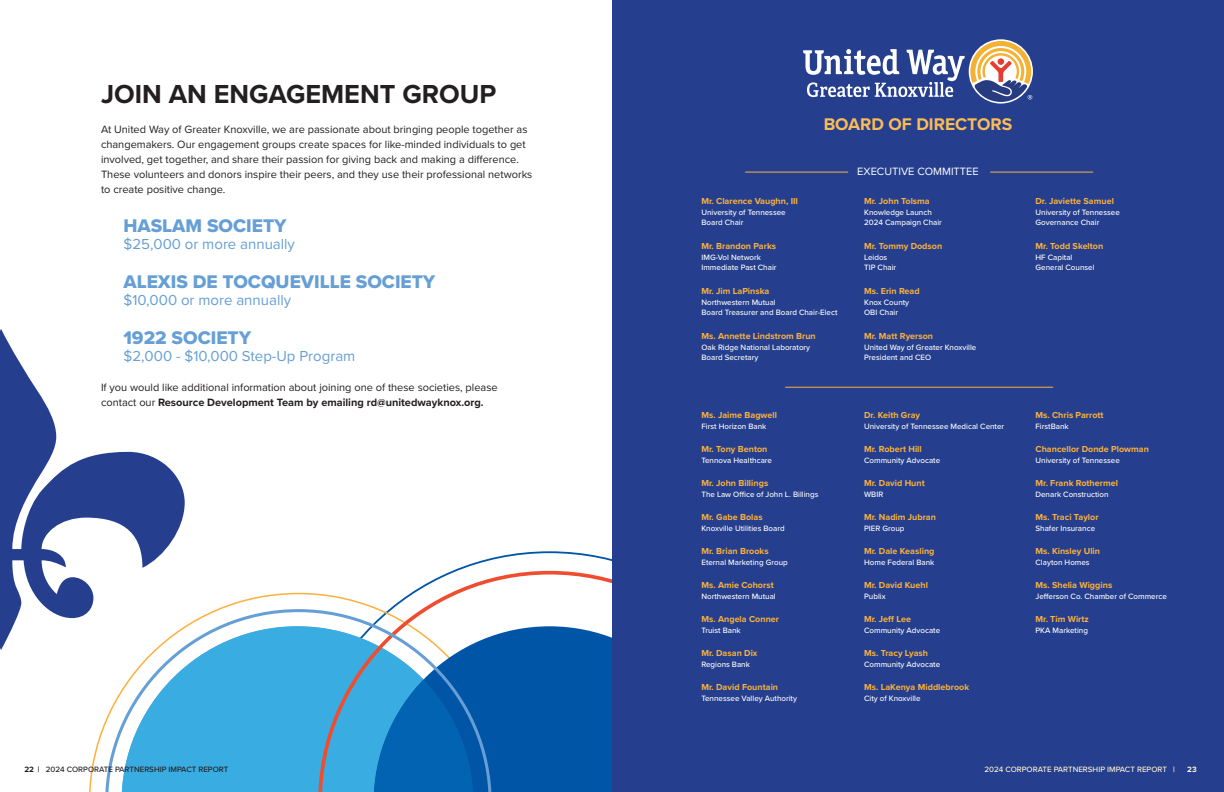
<style>
.page{position:relative;width:1224px;height:792px;background:#fff}
.page>*{position:absolute;margin:0;border:0;box-sizing:border-box;transform-origin:0 0}
.t1{font:700 27px "Proxima Nova";color:#231f20}
.t2{font:19px "Proxima Nova Extrabld";color:#669fd5}
.t3{font:700 17.5px "Proxima Nova";color:#fcbc55}
.t4{font:15px "Proxima Nova";color:#669fd5}
.t5{font:11px/15px "Proxima Nova";color:#231f20}
.t6{font:11px "Proxima Nova";color:#fff}
.t7{font:700 9px "Proxima Nova";color:#fbb13d}
.t8{font:500 8px "Proxima Nova";color:#fff}
.t9{font:500 8px "Proxima Nova";color:#231f20}
.t10{font:700 8px "Proxima Nova";color:#fff}
.s1{font-weight:700}
</style>
<div class="page">
<svg style="left:89px;top:593px;width:229px;height:199px"></svg>
<svg style="left:318px;top:571px;width:294px;height:221px;fill:#0155a7"></svg>
<svg style="left:105px;top:609px;width:387px;height:183px;fill:#39ace2"></svg>
<div style="left:612px;top:0;width:612px;height:792px;background:#253f8e"></div>
<svg style="left:0;top:329px;width:185px;height:321px"></svg>
<svg style="left:803px;top:41px;width:229px;height:61px"></svg>
<hr style="left:745px;top:172px;width:103px;height:1px;background:#fbb13d">
<hr style="left:785px;top:387px;width:268px;height:1px;background:#fbb13d">
<hr style="left:990px;top:172px;width:103px;height:1px;background:#fbb13d">
<p class="t1" style="left:101px;top:74px;width:397px">JOIN AN ENGAGEMENT GROUP</p>
<p class="t5" style="left:101px;top:121px;width:433px">At United Way of Greater Knoxville, we are passionate about bringing people together as changemakers. Our engagement groups create spaces for like-minded individuals to get involved, get together, and share their passion for giving back and making a difference.<br>These volunteers and donors inspire their peers, and they use their professional networks to create positive change.</p>
<p class="t2" style="left:124px;top:211px;width:165px">HASLAM SOCIETY</p>
<p class="t4" style="left:124px;top:233px;width:173px">$25,000 or more annually</p>
<p class="t2" style="left:124px;top:267px;width:313px">ALEXIS DE TOCQUEVILLE SOCIETY</p>
<p class="t4" style="left:124px;top:289px;width:169px">$10,000 or more annually</p>
<p class="t2" style="left:124px;top:323px;width:129px">1922 SOCIETY</p>
<p class="t4" style="left:124px;top:345px;width:233px">$2,000 - $10,000 Step-Up Program</p>
<p class="t5" style="left:101px;top:379px;width:398px">If you would like additional information about joining one of these societies, please contact our <span class="s1">Resource Development Team by emailing rd@unitedwayknox.org.</span></p>
<p class="t3" style="left:824px;top:112px;width:190px">BOARD OF DIRECTORS</p>
<p class="t6" style="left:857px;top:164px;width:123px">EXECUTIVE COMMITTEE</p>
<p class="t7" style="left:701px;top:194px;width:98px">Mr. Clarence Vaughn, III</p>
<p class="t8" style="left:701px;top:206px;width:86px">University of Tennessee</p>
<p class="t8" style="left:701px;top:216px;width:44px">Board Chair</p>
<p class="t7" style="left:701px;top:239px;width:76px">Mr. Brandon Parks</p>
<p class="t8" style="left:701px;top:251px;width:61px">IMG-Vol Network</p>
<p class="t8" style="left:701px;top:261px;width:77px">Immediate Past Chair</p>
<p class="t7" style="left:701px;top:284px;width:70px">Mr. Jim LaPinska</p>
<p class="t8" style="left:701px;top:296px;width:76px">Northwestern Mutual</p>
<p class="t8" style="left:701px;top:306px;width:138px">Board Treasurer and Board Chair-Elect</p>
<p class="t7" style="left:701px;top:329px;width:116px">Ms. Annette Lindstrom Brun</p>
<p class="t8" style="left:701px;top:341px;width:110px">Oak Ridge National Laboratory</p>
<p class="t8" style="left:701px;top:351px;width:59px">Board Secretary</p>
<p class="t7" style="left:701px;top:409px;width:77px">Ms. Jaime Bagwell</p>
<p class="t8" style="left:701px;top:421px;width:67px">First Horizon Bank</p>
<p class="t7" style="left:701px;top:443px;width:67px">Mr. Tony Benton</p>
<p class="t8" style="left:701px;top:455px;width:72px">Tennova Healthcare</p>
<p class="t7" style="left:701px;top:477px;width:68px">Mr. John Billings</p>
<p class="t8" style="left:701px;top:489px;width:118px">The Law Office of John L. Billings</p>
<p class="t7" style="left:701px;top:511px;width:63px">Mr. Gabe Bolas</p>
<p class="t8" style="left:701px;top:523px;width:85px">Knoxville Utilities Board</p>
<p class="t7" style="left:701px;top:545px;width:69px">Mr. Brian Brooks</p>
<p class="t8" style="left:701px;top:557px;width:88px">Eternal Marketing Group</p>
<p class="t7" style="left:701px;top:579px;width:74px">Ms. Amie Cohorst</p>
<p class="t8" style="left:701px;top:591px;width:76px">Northwestern Mutual</p>
<p class="t7" style="left:701px;top:613px;width:79px">Ms. Angela Conner</p>
<p class="t8" style="left:701px;top:625px;width:41px">Truist Bank</p>
<p class="t7" style="left:701px;top:647px;width:58px">Mr. Dasan Dix</p>
<p class="t8" style="left:701px;top:659px;width:50px">Regions Bank</p>
<p class="t7" style="left:701px;top:681px;width:78px">Mr. David Fountain</p>
<p class="t8" style="left:701px;top:693px;width:97px">Tennessee Valley Authority</p>
<p class="t7" style="left:864px;top:194px;width:67px">Mr. John Tolsma</p>
<p class="t8" style="left:864px;top:206px;width:69px">Knowledge Launch</p>
<p class="t8" style="left:864px;top:216px;width:79px">2024 Campaign Chair</p>
<p class="t7" style="left:864px;top:239px;width:80px">Mr. Tommy Dodson</p>
<p class="t8" style="left:864px;top:251px;width:25px">Leidos</p>
<p class="t8" style="left:864px;top:261px;width:34px">TIP Chair</p>
<p class="t7" style="left:864px;top:284px;width:57px">Ms. Erin Read</p>
<p class="t8" style="left:864px;top:296px;width:47px">Knox County</p>
<p class="t8" style="left:864px;top:306px;width:36px">OBI Chair</p>
<p class="t7" style="left:864px;top:329px;width:71px">Mr. Matt Ryerson</p>
<p class="t8" style="left:864px;top:341px;width:114px">United Way of Greater Knoxville</p>
<p class="t8" style="left:864px;top:351px;width:69px">President and CEO</p>
<p class="t7" style="left:864px;top:409px;width:58px">Dr. Keith Gray</p>
<p class="t8" style="left:864px;top:421px;width:142px">University of Tennessee Medical Center</p>
<p class="t7" style="left:864px;top:443px;width:59px">Mr. Robert Hill</p>
<p class="t8" style="left:864px;top:455px;width:78px">Community Advocate</p>
<p class="t7" style="left:864px;top:477px;width:62px">Mr. David Hunt</p>
<p class="t8" style="left:864px;top:489px;width:21px">WBIR</p>
<p class="t7" style="left:864px;top:511px;width:73px">Mr. Nadim Jubran</p>
<p class="t8" style="left:864px;top:523px;width:42px">PIER Group</p>
<p class="t7" style="left:864px;top:545px;width:72px">Mr. Dale Keasling</p>
<p class="t8" style="left:864px;top:557px;width:72px">Home Federal Bank</p>
<p class="t7" style="left:864px;top:579px;width:65px">Mr. David Kuehl</p>
<p class="t8" style="left:864px;top:591px;width:23px">Publix</p>
<p class="t7" style="left:864px;top:613px;width:48px">Mr. Jeff Lee</p>
<p class="t8" style="left:864px;top:625px;width:78px">Community Advocate</p>
<p class="t7" style="left:864px;top:647px;width:65px">Ms. Tracy Lyash</p>
<p class="t8" style="left:864px;top:659px;width:78px">Community Advocate</p>
<p class="t7" style="left:864px;top:681px;width:107px">Ms. LaKenya Middlebrook</p>
<p class="t8" style="left:864px;top:693px;width:58px">City of Knoxville</p>
<p class="t7" style="left:1036px;top:194px;width:80px">Dr. Javiette Samuel</p>
<p class="t8" style="left:1036px;top:206px;width:86px">University of Tennessee</p>
<p class="t8" style="left:1036px;top:216px;width:65px">Governance Chair</p>
<p class="t7" style="left:1036px;top:239px;width:69px">Mr. Todd Skelton</p>
<p class="t8" style="left:1036px;top:251px;width:38px">HF Capital</p>
<p class="t8" style="left:1036px;top:261px;width:61px">General Counsel</p>
<p class="t7" style="left:1036px;top:409px;width:70px">Ms. Chris Parrott</p>
<p class="t8" style="left:1036px;top:421px;width:35px">FirstBank</p>
<p class="t7" style="left:1036px;top:443px;width:115px">Chancellor Donde Plowman</p>
<p class="t8" style="left:1036px;top:455px;width:86px">University of Tennessee</p>
<p class="t7" style="left:1036px;top:477px;width:84px">Mr. Frank Rothermel</p>
<p class="t8" style="left:1036px;top:489px;width:74px">Denark Construction</p>
<p class="t7" style="left:1036px;top:511px;width:65px">Ms. Traci Taylor</p>
<p class="t8" style="left:1036px;top:523px;width:61px">Shafer Insurance</p>
<p class="t7" style="left:1036px;top:545px;width:66px">Ms. Kinsley Ulin</p>
<p class="t8" style="left:1036px;top:557px;width:56px">Clayton Homes</p>
<p class="t7" style="left:1036px;top:579px;width:78px">Ms. Shelia Wiggins</p>
<p class="t8" style="left:1036px;top:591px;width:133px">Jefferson Co. Chamber of Commerce</p>
<p class="t7" style="left:1036px;top:613px;width:55px">Mr. Tim Wirtz</p>
<p class="t8" style="left:1036px;top:625px;width:54px">PKA Marketing</p>
<p class="t9" style="left:24px;top:764px;width:205px"><span class="s1">22 |</span> 2024 CORPORATE PARTNERSHIP IMPACT REPORT</p>
<p class="t8" style="left:984px;top:764px;width:192px">2024 CORPORATE PARTNERSHIP IMPACT REPORT <span class="s1">|</span></p>
<p class="t10" style="left:1187px;top:764px;width:11px">23</p>
</div>
